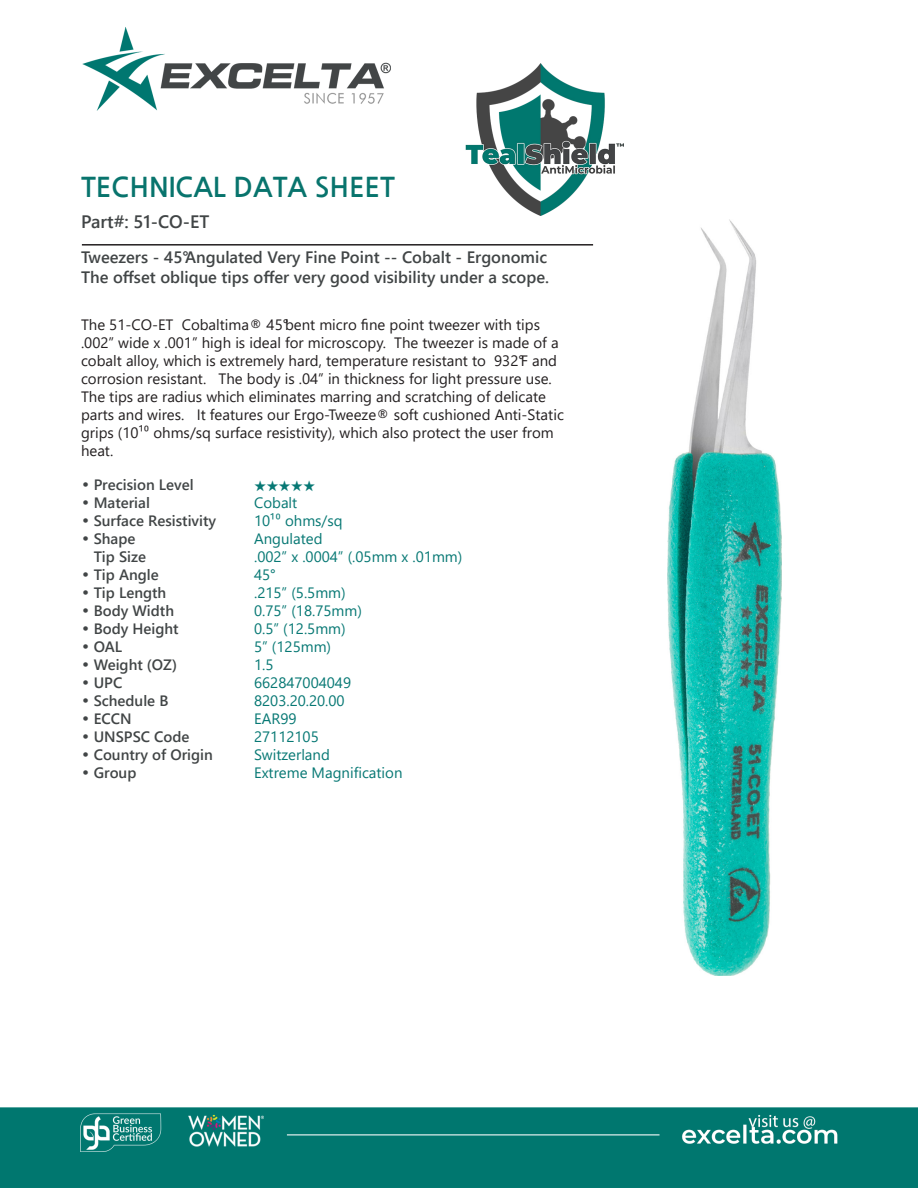
<style>
.page{position:relative;width:918px;height:1188px;background:#fff}
.page>*{position:absolute;margin:0;border:0;box-sizing:border-box;transform-origin:0 0}
.t1{font:700 27px "Nanum Gothic";color:#08746d}
.t2{font:700 18px "Yu Gothic UI";color:#414546}
.t3{font:700 16.5px "Yu Gothic UI";color:#414546}
.t4{font:15px/18px "Yu Gothic UI";color:#231f20}
.CT_s_CTM{font:15px "Yu Gothic UI";color:#077874}
.CT_s_CTM-2{font:700 15px "Yu Gothic UI";color:#414546}
.CT_s_CTM-3{font:500 15px "ITC Zapf Dingbats";color:#077874}
.s1{font-family:"Century Gothic";font-weight:400}
</style>
<div class="page">
<img style="left:0;top:27px;width:918px;height:1161px">
<img style="left:668px;top:220px;width:113px;height:756px">
<hr style="left:82px;top:244px;width:511px;height:2px;background:#231f20">
<img style="left:465px;top:64px;width:159px;height:151px">
<p class="t1" style="left:81px;top:173px;width:315px">TECHNICAL DATA SHEET</p>
<p class="t2" style="left:81px;top:212px;width:130px">Part#: 51-CO-ET</p>
<p class="t3" style="left:81px;top:247px;width:468px">Tweezers - 45°Angulated Very Fine Point -- Cobalt - Ergonomic</p>
<p class="t3" style="left:81px;top:267px;width:470px">The offset oblique tips offer very good visibility under a scope.</p>
<p class="t4" style="left:81px;top:313px;width:484px">The 51-CO-ET Cobaltima® 45°bent micro fine point tweezer with tips .002” wide x .001” high is ideal for microscopy. The tweezer is made of a cobalt alloy, which is extremely hard, temperature resistant to 932°F and corrosion resistant. The body is .04” in thickness for light pressure use.<br>The tips are radius which eliminates marring and scratching of delicate parts and wires. It features our Ergo-Tweeze® soft cushioned Anti-Static grips (10¹⁰ ohms/sq surface resistivity), which also protect the user from heat.</p>
<p class="CT_s_CTM-2" style="left:81px;top:476px;width:114px"><span class="s1">•</span> Precision Level</p>
<p class="CT_s_CTM-3" style="left:254px;top:479px;width:63px">★★★★★</p>
<p class="CT_s_CTM-2" style="left:81px;top:494px;width:70px"><span class="s1">•</span> Material</p>
<p class="CT_s_CTM" style="left:254px;top:489px;width:45px">Cobalt</p>
<p class="CT_s_CTM-2" style="left:81px;top:512px;width:137px"><span class="s1">•</span> Surface Resistivity</p>
<p class="CT_s_CTM" style="left:254px;top:507px;width:90px">10¹⁰ ohms/sq</p>
<p class="CT_s_CTM-2" style="left:81px;top:530px;width:56px"><span class="s1">•</span> Shape</p>
<p class="CT_s_CTM" style="left:254px;top:525px;width:70px">Angulated</p>
<p class="CT_s_CTM-2" style="left:94px;top:548px;width:54px">Tip Size</p>
<p class="CT_s_CTM" style="left:254px;top:543px;width:210px">.002” x .0004” (.05mm x .01mm)</p>
<p class="CT_s_CTM-2" style="left:81px;top:566px;width:79px"><span class="s1">•</span> Tip Angle</p>
<p class="CT_s_CTM" style="left:254px;top:561px;width:23px">45°</p>
<p class="CT_s_CTM-2" style="left:81px;top:584px;width:87px"><span class="s1">•</span> Tip Length</p>
<p class="CT_s_CTM" style="left:254px;top:579px;width:93px">.215” (5.5mm)</p>
<p class="CT_s_CTM-2" style="left:81px;top:602px;width:95px"><span class="s1">•</span> Body Width</p>
<p class="CT_s_CTM" style="left:254px;top:597px;width:109px">0.75” (18.75mm)</p>
<p class="CT_s_CTM-2" style="left:81px;top:620px;width:99px"><span class="s1">•</span> Body Height</p>
<p class="CT_s_CTM" style="left:254px;top:615px;width:93px">0.5” (12.5mm)</p>
<p class="CT_s_CTM-2" style="left:81px;top:638px;width:43px"><span class="s1">•</span> OAL</p>
<p class="CT_s_CTM" style="left:254px;top:633px;width:78px">5” (125mm)</p>
<p class="CT_s_CTM-2" style="left:81px;top:656px;width:98px"><span class="s1">•</span> Weight (OZ)</p>
<p class="CT_s_CTM" style="left:254px;top:651px;width:21px">1.5</p>
<p class="CT_s_CTM-2" style="left:81px;top:674px;width:43px"><span class="s1">•</span> UPC</p>
<p class="CT_s_CTM" style="left:254px;top:669px;width:99px">662847004049</p>
<p class="CT_s_CTM-2" style="left:81px;top:692px;width:89px"><span class="s1">•</span> Schedule B</p>
<p class="CT_s_CTM" style="left:254px;top:687px;width:92px">8203.20.20.00</p>
<p class="CT_s_CTM-2" style="left:81px;top:710px;width:52px"><span class="s1">•</span> ECCN</p>
<p class="CT_s_CTM" style="left:254px;top:705px;width:44px">EAR99</p>
<p class="CT_s_CTM-2" style="left:81px;top:728px;width:110px"><span class="s1">•</span> UNSPSC Code</p>
<p class="CT_s_CTM" style="left:254px;top:723px;width:66px">27112105</p>
<p class="CT_s_CTM-2" style="left:81px;top:746px;width:133px"><span class="s1">•</span> Country of Origin</p>
<p class="CT_s_CTM" style="left:254px;top:741px;width:77px">Switzerland</p>
<p class="CT_s_CTM-2" style="left:81px;top:764px;width:57px"><span class="s1">•</span> Group</p>
<p class="CT_s_CTM" style="left:254px;top:759px;width:150px">Extreme Magnification</p>
</div>
